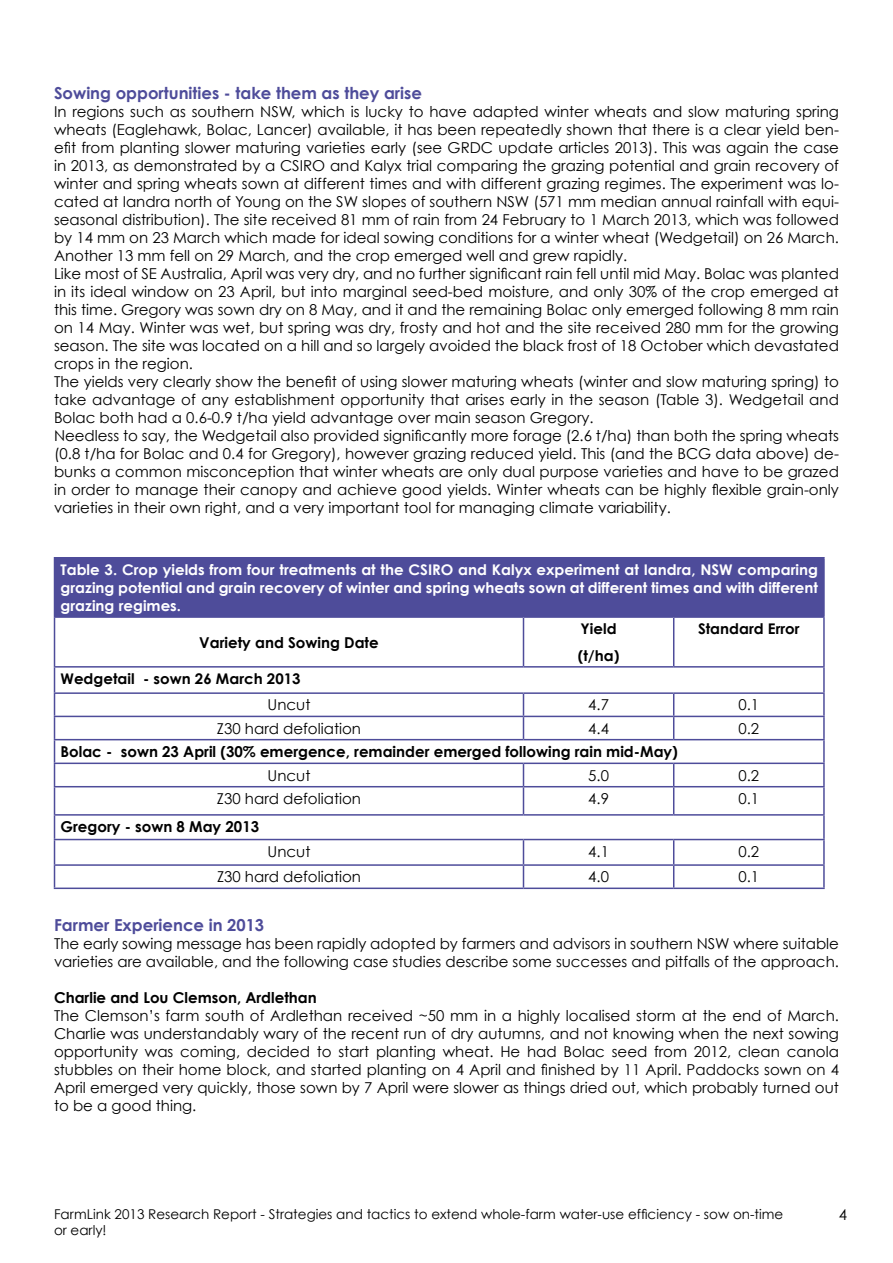
<style>
.page{position:relative;width:893px;height:1263px;background:#fff}
.page>*{position:absolute;margin:0;border:0;box-sizing:border-box;transform-origin:0 0}
.t1{font:700 16.5px "Century Gothic";color:#4e4c9a}
.t2{font:15px/18px "Century Gothic";color:#000}
.t3{font:700 15px "Century Gothic";color:#000}
.t4{font:700 14.7px/18px "Century Gothic";color:#fff;text-align:justify}
.t5{font:700 14.7px/26.5px "Century Gothic";color:#000}
.t6{font:13.5px/16.2px "Century Gothic";color:#000}
</style>
<div class="page">
<div style="left:55px;top:558px;width:769px;height:59px;background:#4e4c9a"></div>
<hr style="left:54px;top:557px;width:469px;height:2px;background:#4e4c9a">
<hr style="left:54px;top:559px;width:1px;height:57px;background:#4e4c9a">
<hr style="left:523px;top:557px;width:151px;height:2px;background:#4e4c9a">
<hr style="left:674px;top:557px;width:151px;height:2px;background:#4e4c9a">
<hr style="left:823px;top:559px;width:2px;height:57px;background:#4e4c9a">
<hr style="left:54px;top:616px;width:469px;height:2px;background:#4e4c9a">
<hr style="left:54px;top:618px;width:1px;height:48px;background:#4e4c9a">
<hr style="left:523px;top:616px;width:151px;height:2px;background:#4e4c9a">
<hr style="left:523px;top:618px;width:1px;height:48px;background:#4e4c9a">
<hr style="left:674px;top:616px;width:151px;height:2px;background:#4e4c9a">
<hr style="left:673px;top:618px;width:1px;height:48px;background:#4e4c9a">
<hr style="left:823px;top:618px;width:2px;height:48px;background:#4e4c9a">
<hr style="left:54px;top:666px;width:469px;height:2px;background:#4e4c9a">
<hr style="left:523px;top:666px;width:151px;height:2px;background:#4e4c9a">
<hr style="left:674px;top:666px;width:151px;height:2px;background:#4e4c9a">
<hr style="left:823px;top:668px;width:2px;height:24px;background:#4e4c9a">
<hr style="left:54px;top:692px;width:469px;height:2px;background:#4e4c9a">
<hr style="left:523px;top:692px;width:151px;height:2px;background:#4e4c9a">
<hr style="left:674px;top:692px;width:151px;height:2px;background:#4e4c9a">
<hr style="left:823px;top:694px;width:2px;height:22px;background:#4e4c9a">
<hr style="left:54px;top:716px;width:469px;height:1px;background:#4e4c9a">
<hr style="left:523px;top:716px;width:151px;height:1px;background:#4e4c9a">
<svg style="left:523px;top:694px;width:1px;height:45px"></svg>
<hr style="left:674px;top:716px;width:151px;height:1px;background:#4e4c9a">
<svg style="left:673px;top:694px;width:1px;height:45px"></svg>
<hr style="left:823px;top:717px;width:2px;height:22px;background:#4e4c9a">
<hr style="left:54px;top:739px;width:469px;height:1px;background:#4e4c9a">
<hr style="left:523px;top:739px;width:151px;height:1px;background:#4e4c9a">
<hr style="left:674px;top:739px;width:151px;height:1px;background:#4e4c9a">
<hr style="left:823px;top:740px;width:2px;height:22px;background:#4e4c9a">
<hr style="left:54px;top:762px;width:469px;height:2px;background:#4e4c9a">
<hr style="left:523px;top:762px;width:151px;height:2px;background:#4e4c9a">
<hr style="left:674px;top:762px;width:151px;height:2px;background:#4e4c9a">
<hr style="left:823px;top:764px;width:2px;height:22px;background:#4e4c9a">
<hr style="left:54px;top:786px;width:469px;height:1px;background:#4e4c9a">
<hr style="left:523px;top:786px;width:151px;height:1px;background:#4e4c9a">
<svg style="left:523px;top:764px;width:1px;height:50px"></svg>
<hr style="left:674px;top:786px;width:151px;height:1px;background:#4e4c9a">
<svg style="left:673px;top:764px;width:1px;height:50px"></svg>
<hr style="left:823px;top:787px;width:2px;height:27px;background:#4e4c9a">
<hr style="left:54px;top:814px;width:469px;height:2px;background:#4e4c9a">
<hr style="left:523px;top:814px;width:151px;height:2px;background:#4e4c9a">
<hr style="left:674px;top:814px;width:151px;height:2px;background:#4e4c9a">
<hr style="left:823px;top:816px;width:2px;height:23px;background:#4e4c9a">
<hr style="left:54px;top:839px;width:469px;height:1px;background:#4e4c9a">
<hr style="left:523px;top:839px;width:151px;height:1px;background:#4e4c9a">
<hr style="left:674px;top:839px;width:151px;height:1px;background:#4e4c9a">
<hr style="left:823px;top:840px;width:2px;height:24px;background:#4e4c9a">
<hr style="left:54px;top:864px;width:469px;height:2px;background:#4e4c9a">
<svg style="left:54px;top:668px;width:1px;height:219px"></svg>
<hr style="left:523px;top:864px;width:151px;height:2px;background:#4e4c9a">
<svg style="left:523px;top:840px;width:1px;height:47px"></svg>
<hr style="left:674px;top:864px;width:151px;height:2px;background:#4e4c9a">
<svg style="left:673px;top:840px;width:1px;height:47px"></svg>
<hr style="left:823px;top:866px;width:2px;height:21px;background:#4e4c9a">
<hr style="left:54px;top:887px;width:469px;height:2px;background:#4e4c9a">
<hr style="left:523px;top:887px;width:151px;height:2px;background:#4e4c9a">
<hr style="left:674px;top:887px;width:151px;height:2px;background:#4e4c9a">
<p class="t1" style="left:54px;top:82px;width:369px">Sowing opportunities - take them as they arise</p>
<p class="t2" style="left:54px;top:102px;width:786px">In regions such as southern NSW, which is lucky to have adapted winter wheats and slow maturing spring wheats (Eaglehawk, Bolac, Lancer) available, it has been repeatedly shown that there is a clear yield ben&shy;efit from planting slower maturing varieties early (see GRDC update articles 2013). This was again the case in 2013, as demonstrated by a CSIRO and Kalyx trial comparing the grazing potential and grain recovery of winter and spring wheats sown at different times and with different grazing regimes. The experiment was lo&shy;cated at Iandra north of Young on the SW slopes of southern NSW (571 mm median annual rainfall with equi&shy;seasonal distribution). The site received 81 mm of rain from 24 February to 1 March 2013, which was followed by 14 mm on 23 March which made for ideal sowing conditions for a winter wheat (Wedgetail) on 26 March.<br>Another 13 mm fell on 29 March, and the crop emerged well and grew rapidly.<br>Like most of SE Australia, April was very dry, and no further significant rain fell until mid May. Bolac was planted in its ideal window on 23 April, but into marginal seed-bed moisture, and only 30% of the crop emerged at this time. Gregory was sown dry on 8 May, and it and the remaining Bolac only emerged following 8 mm rain on 14 May. Winter was wet, but spring was dry, frosty and hot and the site received 280 mm for the growing season. The site was located on a hill and so largely avoided the black frost of 18 October which devastated crops in the region.<br>The yields very clearly show the benefit of using slower maturing wheats (winter and slow maturing spring) to take advantage of any establishment opportunity that arises early in the season (Table 3). Wedgetail and Bolac both had a 0.6-0.9 t/ha yield advantage over main season Gregory.<br>Needless to say, the Wedgetail also provided significantly more forage (2.6 t/ha) than both the spring wheats (0.8 t/ha for Bolac and 0.4 for Gregory), however grazing reduced yield. This (and the BCG data above) de&shy;bunks a common misconception that winter wheats are only dual purpose varieties and have to be grazed in order to manage their canopy and achieve good yields. Winter wheats can be highly flexible grain-only varieties in their own right, and a very important tool for managing climate variability.</p>
<p class="t4" style="left:61px;top:560px;width:759px">Table 3. Crop yields from four treatments at the CSIRO and Kalyx experiment at Iandra, NSW comparing grazing potential and grain recovery of winter and spring wheats sown at different times and with different grazing regimes.</p>
<p class="t3" style="left:199px;top:633px;width:181px">Variety and Sowing Date</p>
<p class="t5" style="left:578px;top:615px;width:43px">Yield (t/ha)</p>
<p class="t5" style="left:698px;top:615px;width:103px">Standard Error</p>
<p class="t5" style="left:61px;top:665px;width:241px">Wedgetail - sown 26 March 2013</p>
<p class="t2" style="left:268px;top:696px;width:44px">Uncut</p>
<p class="t2" style="left:588px;top:696px;width:22px">4.7</p>
<p class="t2" style="left:738px;top:696px;width:22px">0.1</p>
<p class="t2" style="left:217px;top:719px;width:146px">Z30 hard defoliation</p>
<p class="t2" style="left:588px;top:719px;width:22px">4.4</p>
<p class="t2" style="left:738px;top:719px;width:22px">0.2</p>
<p class="t3" style="left:61px;top:742px;width:619px">Bolac - sown 23 April (30% emergence, remainder emerged following rain mid-May)</p>
<p class="t2" style="left:268px;top:766px;width:44px">Uncut</p>
<p class="t2" style="left:588px;top:766px;width:22px">5.0</p>
<p class="t2" style="left:738px;top:766px;width:22px">0.2</p>
<p class="t2" style="left:217px;top:789px;width:146px">Z30 hard defoliation</p>
<p class="t2" style="left:588px;top:789px;width:22px">4.9</p>
<p class="t2" style="left:738px;top:789px;width:22px">0.1</p>
<p class="t3" style="left:61px;top:817px;width:200px">Gregory - sown 8 May 2013</p>
<p class="t2" style="left:268px;top:842px;width:44px">Uncut</p>
<p class="t2" style="left:588px;top:842px;width:22px">4.1</p>
<p class="t2" style="left:738px;top:842px;width:22px">0.2</p>
<p class="t2" style="left:217px;top:868px;width:146px">Z30 hard defoliation</p>
<p class="t2" style="left:588px;top:868px;width:22px">4.0</p>
<p class="t2" style="left:738px;top:868px;width:22px">0.1</p>
<p class="t1" style="left:54px;top:914px;width:212px">Farmer Experience in 2013</p>
<p class="t2" style="left:54px;top:934px;width:786px">The early sowing message has been rapidly adopted by farmers and advisors in southern NSW where suitable varieties are available, and the following case studies describe some successes and pitfalls of the approach.</p>
<p class="t3" style="left:54px;top:988px;width:264px">Charlie and Lou Clemson, Ardlethan</p>
<p class="t2" style="left:54px;top:1006px;width:786px;text-align:justify">The Clemson’s farm south of Ardlethan received ~50 mm in a highly localised storm at the end of March.<br>Charlie was understandably wary of the recent run of dry autumns, and not knowing when the next sowing opportunity was coming, decided to start planting wheat. He had Bolac seed from 2012, clean canola stubbles on their home block, and started planting on 4 April and finished by 11 April. Paddocks sown on 4<br>April emerged very quickly, those sown by 7 April were slower as things dried out, which probably turned out to be a good thing.</p>
<p class="t6" style="left:54px;top:1206px;width:731px">FarmLink 2013 Research Report - Strategies and tactics to extend whole-farm water-use efficiency - sow on-time or early!</p>
<p class="t2" style="left:839px;top:1205px;width:10px">4</p>
</div>
